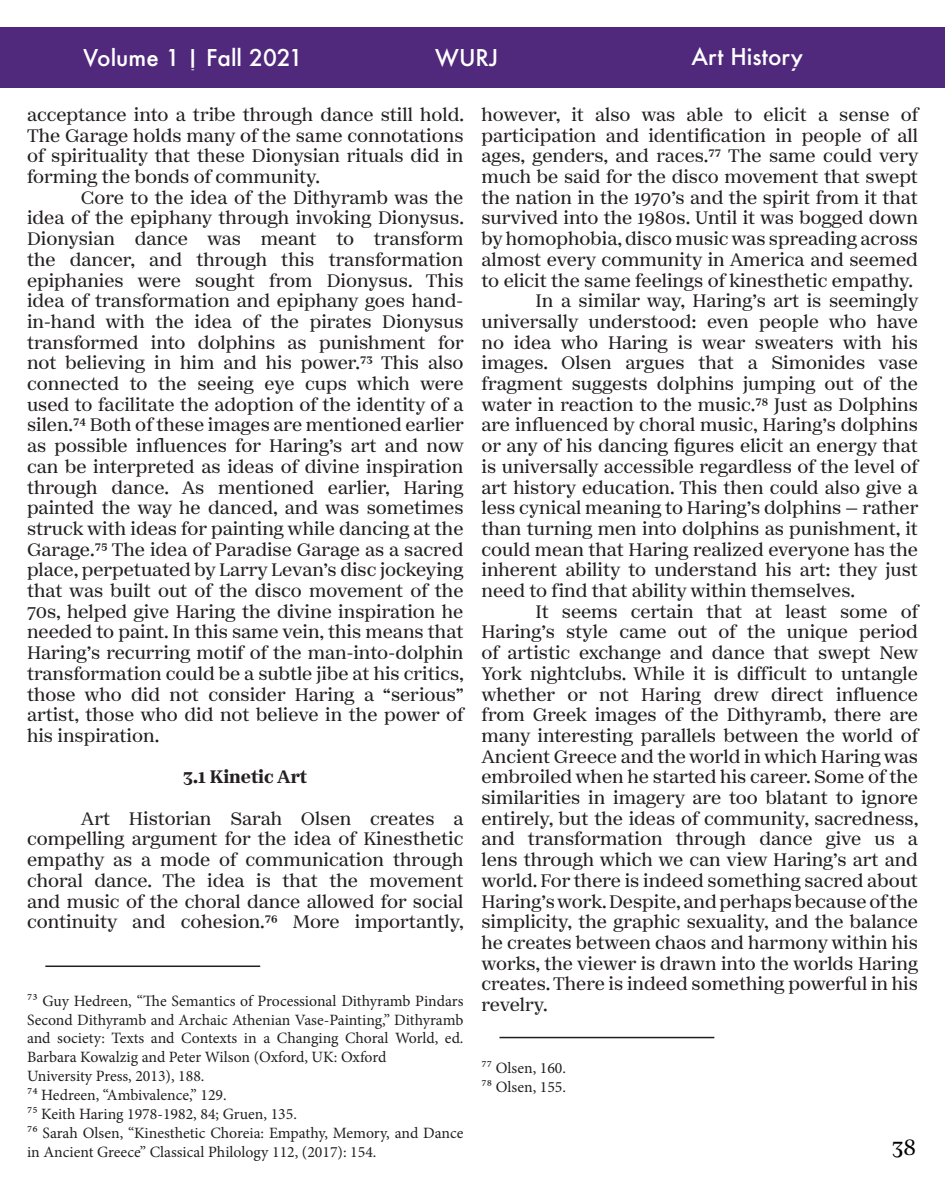
<style>
.page{position:relative;width:945px;height:1188px;background:#fff}
.page>*{position:absolute;margin:0;border:0;box-sizing:border-box;transform-origin:0 0}
.t1{font:500 22.5px "Futura";color:#fff}
.t2{font:21px "Eph Serif";color:#000}
.t3{font:17.25px/20.7px "Eph Serif";color:#231f20;text-align:justify}
.t4{font:700 17.25px "Eph Serif";color:#231f20}
.t5{font:15.75px/18.9px "Minion Pro";color:#231f20;text-align:justify}
</style>
<div class="page">
<hr style="left:45px;top:966px;width:215px;height:1px;background:#231f20">
<hr style="left:500px;top:1037px;width:214px;height:1px;background:#231f20">
<div style="left:0;top:27px;width:945px;height:61px;background:#50297c"></div>
<p class="t1" style="left:83px;top:42px;width:221px">Volume 1 | Fall 2021</p>
<p class="t1" style="left:435px;top:42px;width:65px">WURJ</p>
<p class="t1" style="left:692px;top:42px;width:113px">Art History</p>
<p class="t3" style="left:27px;top:104px;width:439px">acceptance into a tribe through dance still hold.<br>The Garage holds many of the same connotations of spirituality that these Dionysian rituals did in forming the bonds of community.</p>
<p class="t3" style="left:27px;top:187px;width:439px;text-indent:54px">Core to the idea of the Dithyramb was the idea of the epiphany through invoking Dionysus.<br>Dionysian dance was meant to transform the dancer, and through this transformation epiphanies were sought from Dionysus. This idea of transformation and epiphany goes hand&shy;in-hand with the idea of the pirates Dionysus transformed into dolphins as punishment for not believing in him and his power.73 This also connected to the seeing eye cups which were used to facilitate the adoption of the identity of a silen.74 Both of these images are mentioned earlier as possible influences for Haring’s art and now can be interpreted as ideas of divine inspiration through dance. As mentioned earlier, Haring painted the way he danced, and was sometimes struck with ideas for painting while dancing at the Garage.75 The idea of Paradise Garage as a sacred place, perpetuated by Larry Levan’s disc jockeying that was built out of the disco movement of the 70s, helped give Haring the divine inspiration he needed to paint. In this same vein, this means that Haring’s recurring motif of the man-into-dolphin transformation could be a subtle jibe at his critics, those who did not consider Haring a “serious” artist, those who did not believe in the power of his inspiration.</p>
<p class="t4" style="left:183px;top:764px;width:126px">3.1 Kinetic Art</p>
<p class="t3" style="left:27px;top:808px;width:439px;text-indent:54px">Art Historian Sarah Olsen creates a compelling argument for the idea of Kinesthetic empathy as a mode of communication through choral dance. The idea is that the movement and music of the choral dance allowed for social continuity and cohesion.76 More importantly,</p>
<p class="t5" style="left:27px;top:991px;width:438px">⁷3 Guy Hedreen, “The Semantics of Processional Dithyramb Pindars Second Dithyramb and Archaic Athenian Vase-Painting,” Dithyramb and society: Texts and Contexts in a Changing Choral World, ed.<br>Barbara Kowalzig and Peter Wilson (Oxford, UK: Oxford</p>
<p class="t5" style="left:27px;top:1067px;width:179px">University Press, 2013), 188.</p>
<p class="t5" style="left:27px;top:1086px;width:201px">⁷⁴ Hedreen, “Ambivalence,” 129.</p>
<p class="t5" style="left:27px;top:1105px;width:271px">⁷⁵ Keith Haring 1978-1982, 84; Gruen, 135.</p>
<p class="t5" style="left:27px;top:1124px;width:438px">⁷⁶ Sarah Olsen, “Kinesthetic Choreia: Empathy, Memory, and Dance in Ancient Greece” Classical Philology 112, (2017): 154.</p>
<p class="t3" style="left:482px;top:104px;width:439px">however, it also was able to elicit a sense of participation and identification in people of all ages, genders, and races.77 The same could very much be said for the disco movement that swept the nation in the 1970’s and the spirit from it that survived into the 1980s. Until it was bogged down by homophobia, disco music was spreading across almost every community in America and seemed to elicit the same feelings of kinesthetic empathy.</p>
<p class="t3" style="left:482px;top:290px;width:439px;text-indent:54px">In a similar way, Haring’s art is seemingly universally understood: even people who have no idea who Haring is wear sweaters with his images. Olsen argues that a Simonides vase fragment suggests dolphins jumping out of the water in reaction to the music.78 Just as Dolphins are influenced by choral music, Haring’s dolphins or any of his dancing figures elicit an energy that is universally accessible regardless of the level of art history education. This then could also give a less cynical meaning to Haring’s dolphins — rather than turning men into dolphins as punishment, it could mean that Haring realized everyone has the inherent ability to understand his art: they just need to find that ability within themselves.</p>
<p class="t3" style="left:482px;top:601px;width:439px;text-indent:54px">It seems certain that at least some of Haring’s style came out of the unique period of artistic exchange and dance that swept New York nightclubs. While it is difficult to untangle whether or not Haring drew direct influence from Greek images of the Dithyramb, there are many interesting parallels between the world of Ancient Greece and the world in which Haring was embroiled when he started his career. Some of the similarities in imagery are too blatant to ignore entirely, but the ideas of community, sacredness, and transformation through dance give us a lens through which we can view Haring’s art and world. For there is indeed something sacred about Haring’s work. Despite, and perhaps because of the simplicity, the graphic sexuality, and the balance he creates between chaos and harmony within his works, the viewer is drawn into the worlds Haring creates. There is indeed something powerful in his revelry.</p>
<p class="t5" style="left:482px;top:1059px;width:86px">⁷⁷ Olsen, 160.</p>
<p class="t5" style="left:482px;top:1078px;width:86px">⁷⁸ Olsen, 155.</p>
<p class="t2" style="left:892px;top:1134px;width:26px">38</p>
</div>
